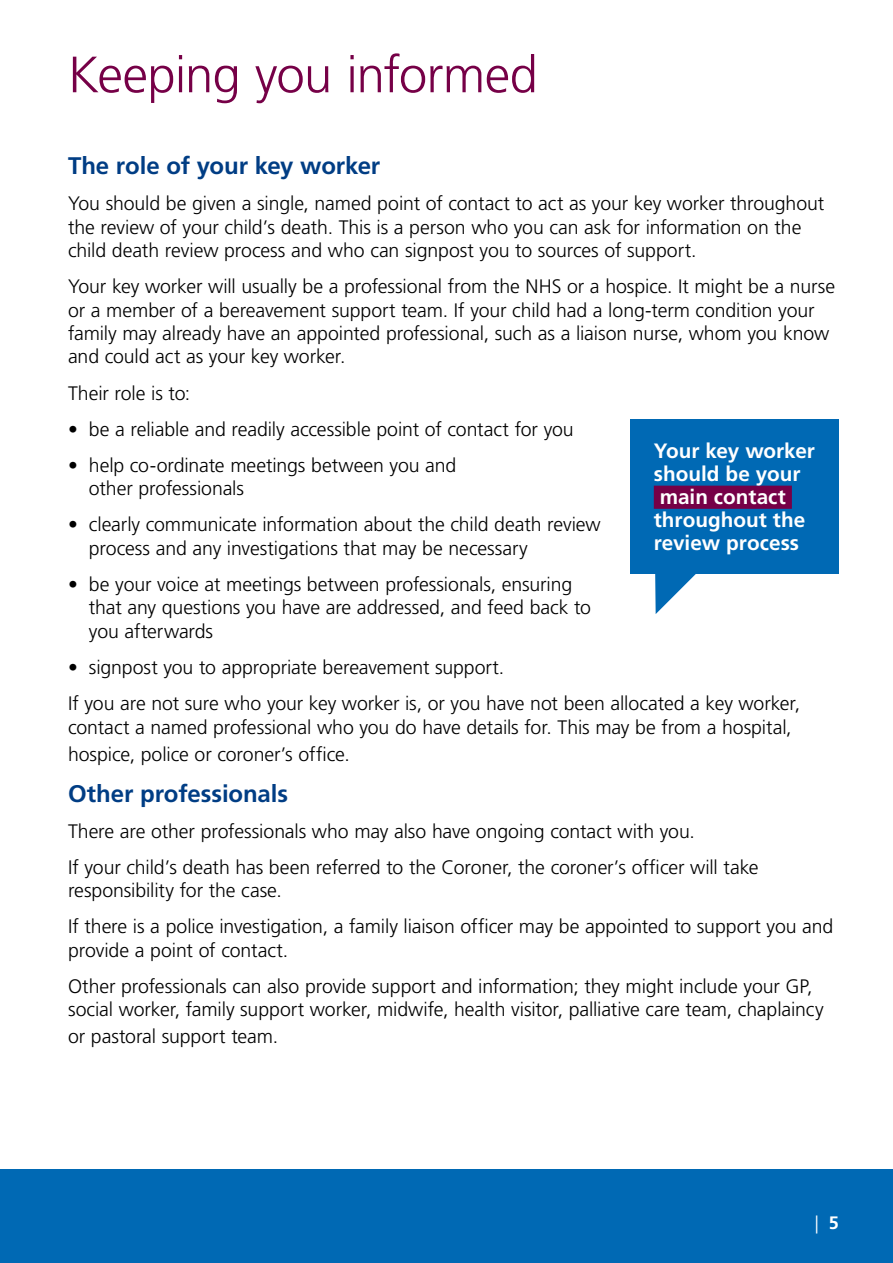
<style>
.page{position:relative;width:893px;height:1263px;background:#fff}
.page>*{position:absolute;margin:0;border:0;box-sizing:border-box;transform-origin:0 0}
.Main_Header{font:300 51px "Frutiger LT Std";letter-spacing:-.015em;color:#760047}
.Sub_Header{font:700 24px "Frutiger LT Std";letter-spacing:-.005em;color:#003d84}
.Body{font:700 20.7px/23.2px "Frutiger LT Std";color:#fff}
.Body_bigger{font:300 19.5px/23.4px "Frutiger LT Std";letter-spacing:-.005em;color:#000}
.t1{font:300 18px "Frutiger LT Std";color:#fff}
.s1{font-weight:700}
</style>
<div class="page">
<div style="left:0;top:1169px;width:893px;height:94px;background:#0069b4"></div>
<div style="left:631px;top:419px;width:208px;height:155px;background:#0069b4"></div>
<div style="left:654px;top:486px;width:138px;height:23px;background:#760047"></div>
<svg style="left:655px;top:574px;width:41px;height:40px"></svg>
<h1 class="Main_Header" style="left:68px;top:46px;width:471px">Keeping you informed</h1>
<p class="Sub_Header" style="left:68px;top:152px;width:314px">The role of your key worker</p>
<p class="Body_bigger" style="left:68px;top:192px;width:758px">You should be given a single, named point of contact to act as your key worker throughout the review of your child’s death. This is a person who you can ask for information on the child death review process and who can signpost you to sources of support.</p>
<p class="Body_bigger" style="left:68px;top:275px;width:769px">Your key worker will usually be a professional from the NHS or a hospice. It might be a nurse or a member of a bereavement support team. If your child had a long-term condition your family may already have an appointed professional, such as a liaison nurse, whom you know and could act as your key worker.</p>
<p class="Body_bigger" style="left:68px;top:381px;width:124px">Their role is to:</p>
<p class="Body_bigger" style="left:68px;top:418px;width:507px">• be a reliable and readily accessible point of contact for you</p>
<p class="Body_bigger" style="left:89px;top:454px;width:369px;text-indent:-21px">• help co-ordinate meetings between you and other professionals</p>
<p class="Body_bigger" style="left:89px;top:513px;width:513px;text-indent:-21px">• clearly communicate information about the child death review process and any investigations that may be necessary</p>
<p class="Body_bigger" style="left:89px;top:573px;width:504px;text-indent:-21px">• be your voice at meetings between professionals, ensuring that any questions you have are addressed, and feed back to you afterwards</p>
<p class="Body_bigger" style="left:68px;top:656px;width:438px">• signpost you to appropriate bereavement support.</p>
<p class="Body_bigger" style="left:68px;top:692px;width:734px">If you are not sure who your key worker is, or you have not been allocated a key worker, contact a named professional who you do have details for. This may be from a hospital,</p>
<p class="Body_bigger" style="left:68px;top:742px;width:283px">hospice, police or coroner’s office.</p>
<p class="Sub_Header" style="left:68px;top:779px;width:222px">Other professionals</p>
<p class="Body_bigger" style="left:68px;top:819px;width:628px">There are other professionals who may also have ongoing contact with you.</p>
<p class="Body_bigger" style="left:68px;top:856px;width:692px">If your child’s death has been referred to the Coroner, the coroner’s officer will take responsibility for the case.</p>
<p class="Body_bigger" style="left:68px;top:915px;width:767px">If there is a police investigation, a family liaison officer may be appointed to support you and provide a point of contact.</p>
<p class="Body_bigger" style="left:68px;top:975px;width:757px">Other professionals can also provide support and information; they might include your GP, social worker, family support worker, midwife, health visitor, palliative care team, chaplaincy</p>
<p class="Body_bigger" style="left:68px;top:1025px;width:212px">or pastoral support team.</p>
<p class="Body" style="left:654px;top:439px;width:163px">Your key worker should be your main contact throughout the review process</p>
<p class="t1" style="left:815px;top:1213px;width:26px">| <span class="s1">5</span></p>
</div>
